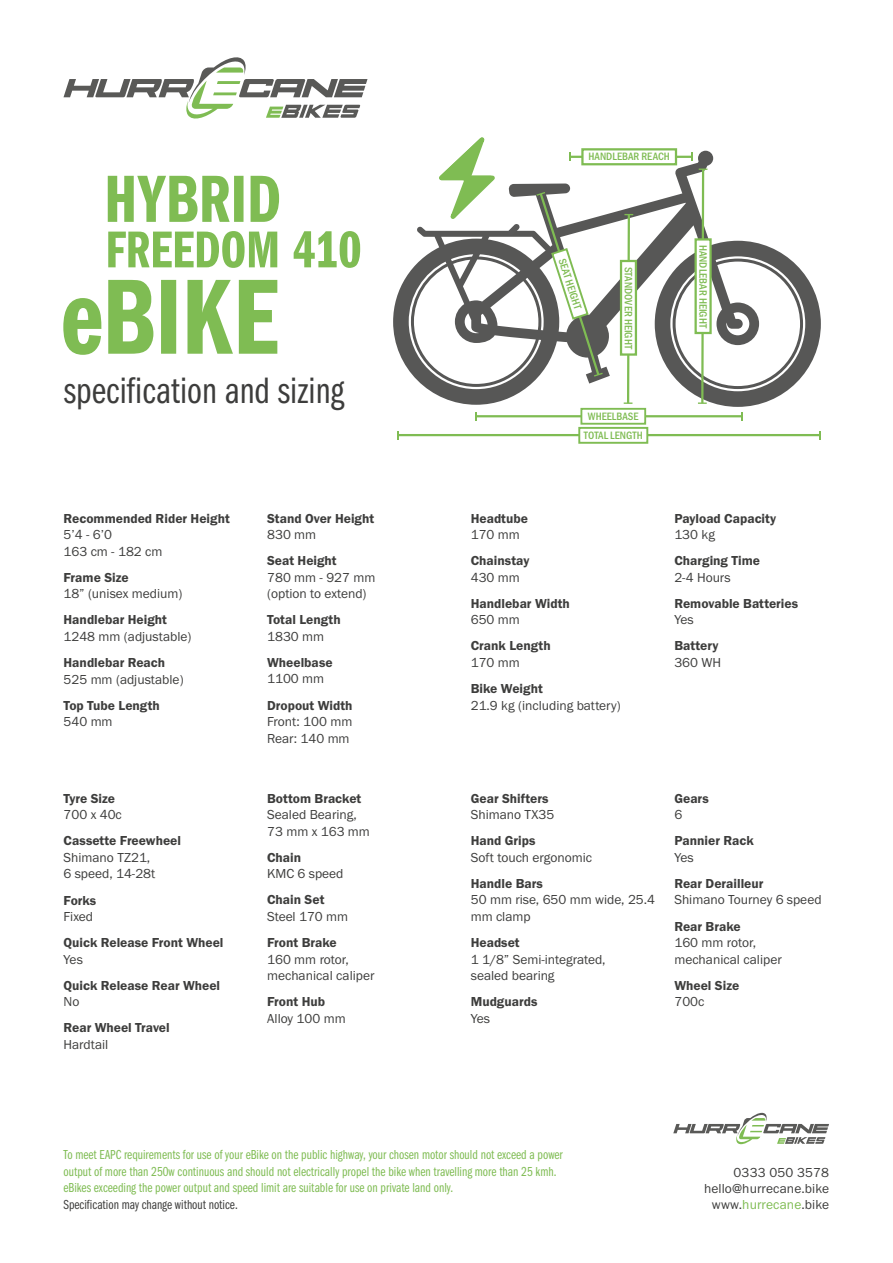
<style>
.page{position:relative;width:893px;height:1263px;background:#fff}
.page>*{position:absolute;margin:0;border:0;box-sizing:border-box;transform-origin:0 0}
.t1{font:38.1px "Franklin Gothic URW Com Boo";color:#3d3d3c}
.t2{font:13.5px/16.5px "Franklin Gothic URW Boo";color:#3d3d3c}
.t3{font:13.5px "Franklin Gothic URW Dem";color:#3d3d3c}
.t4{font:13.5px/16.5px "Franklin Gothic URW Com Boo";color:#7fbc53}
.t5{font:13.5px "Franklin Gothic URW Com Boo";color:#3d3d3c}
.t6{font:500 11.1px/19px "Franklin Gothic URW Cond";color:#7fbc53;text-align:center}
.s1{color:#7fbc53}
</style>
<div class="page">
<svg style="left:393px;top:151px;width:428px;height:256px"></svg>
<hr style="left:476px;top:415px;width:266px;height:2px;background:#7fbc53">
<svg style="left:741px;top:412px;width:2px;height:9px"></svg>
<svg style="left:624px;top:212px;width:9px;height:193px"></svg>
<svg style="left:698px;top:167px;width:9px;height:238px"></svg>
<hr style="left:570px;top:156px;width:122px;height:2px;background:#7fbc53">
<svg style="left:691px;top:152px;width:2px;height:9px"></svg>
<hr style="left:398px;top:434px;width:422px;height:2px;background:#7fbc53">
<svg style="left:819px;top:431px;width:2px;height:8px"></svg>
<div style="left:581px;top:148px;width:96px;height:17px;background:#fff;border:2px solid #7fbc53"></div>
<div style="left:694px;top:238px;width:18px;height:96px;background:#fff;border:2px solid #7fbc53"></div>
<div style="left:620px;top:260px;width:17px;height:96px;background:#fff;border:2px solid #7fbc53"></div>
<div style="left:580px;top:408px;width:66px;height:17px;background:#fff;border:2px solid #7fbc53"></div>
<div style="left:578px;top:427px;width:70px;height:17px;background:#fff;border:2px solid #7fbc53"></div>
<svg style="left:536px;top:191px;width:67px;height:186px"></svg>
<svg style="left:430px;top:137px;width:95px;height:104px"></svg>
<svg style="left:63px;top:57px;width:304px;height:62px"></svg>
<svg style="left:63px;top:280px;width:214px;height:75px"></svg>
<svg style="left:108px;top:231px;width:252px;height:37px"></svg>
<svg style="left:108px;top:176px;width:171px;height:46px"></svg>
<svg style="left:673px;top:1112px;width:156px;height:33px"></svg>
<h1 class="t1" style="left:64px;top:365px;width:282px">specification and sizing</h1>
<p class="t3" style="left:64px;top:510px;width:168px">Recommended Rider Height</p>
<p class="t2" style="left:64px;top:526px;width:100px">5’4 - 6’0<br>163 cm - 182 cm</p>
<p class="t3" style="left:64px;top:569px;width:67px">Frame Size</p>
<p class="t2" style="left:64px;top:585px;width:120px">18” (unisex medium)</p>
<p class="t3" style="left:64px;top:612px;width:105px">Handlebar Height</p>
<p class="t2" style="left:64px;top:628px;width:130px">1248 mm (adjustable)</p>
<p class="t3" style="left:64px;top:654px;width:103px">Handlebar Reach</p>
<p class="t2" style="left:64px;top:670px;width:122px">525 mm (adjustable)</p>
<p class="t3" style="left:64px;top:697px;width:98px">Top Tube Length</p>
<p class="t2" style="left:64px;top:713px;width:51px">540 mm</p>
<p class="t3" style="left:64px;top:790px;width:53px">Tyre Size</p>
<p class="t2" style="left:64px;top:806px;width:60px">700 x 40c</p>
<p class="t3" style="left:64px;top:832px;width:119px">Cassette Freewheel</p>
<p class="t2" style="left:64px;top:849px;width:93px">Shimano TZ21,<br>6 speed, 14-28t</p>
<p class="t3" style="left:64px;top:892px;width:34px">Forks</p>
<p class="t2" style="left:64px;top:908px;width:31px">Fixed</p>
<p class="t3" style="left:64px;top:934px;width:161px">Quick Release Front Wheel</p>
<p class="t2" style="left:64px;top:951px;width:21px">Yes</p>
<p class="t3" style="left:64px;top:977px;width:158px">Quick Release Rear Wheel</p>
<p class="t2" style="left:64px;top:993px;width:17px">No</p>
<p class="t3" style="left:64px;top:1019px;width:108px">Rear Wheel Travel</p>
<p class="t2" style="left:64px;top:1036px;width:46px">Hardtail</p>
<p class="t3" style="left:267px;top:510px;width:109px">Stand Over Height</p>
<p class="t2" style="left:267px;top:526px;width:51px">830 mm</p>
<p class="t3" style="left:267px;top:552px;width:71px">Seat Height</p>
<p class="t2" style="left:267px;top:569px;width:110px">780 mm - 927 mm (option to extend)</p>
<p class="t3" style="left:267px;top:611px;width:75px">Total Length</p>
<p class="t2" style="left:267px;top:628px;width:59px">1830 mm</p>
<p class="t3" style="left:267px;top:654px;width:67px">Wheelbase</p>
<p class="t2" style="left:267px;top:670px;width:59px">1100 mm</p>
<p class="t3" style="left:267px;top:697px;width:87px">Dropout Width</p>
<p class="t2" style="left:267px;top:713px;width:87px">Front: 100 mm<br>Rear: 140 mm</p>
<p class="t3" style="left:267px;top:790px;width:96px">Bottom Bracket</p>
<p class="t2" style="left:267px;top:806px;width:104px">Sealed Bearing,<br>73 mm x 163 mm</p>
<p class="t3" style="left:267px;top:849px;width:36px">Chain</p>
<p class="t2" style="left:267px;top:865px;width:78px">KMC 6 speed</p>
<p class="t3" style="left:267px;top:892px;width:59px">Chain Set</p>
<p class="t2" style="left:267px;top:908px;width:83px">Steel 170 mm</p>
<p class="t3" style="left:267px;top:934px;width:71px">Front Brake</p>
<p class="t2" style="left:267px;top:950px;width:109px">160 mm rotor, mechanical caliper</p>
<p class="t3" style="left:267px;top:993px;width:59px">Front Hub</p>
<p class="t2" style="left:267px;top:1010px;width:80px">Alloy 100 mm</p>
<p class="t6" style="left:588px;top:146px;width:83px">HANDLEBAR REACH</p>
<p class="t6" style="left:572px;top:256px;width:54px;rotate:72deg">SEAT HEIGHT</p>
<p class="t6" style="left:639px;top:267px;width:84px;rotate:90deg">STANDOVER HEIGHT</p>
<p class="t6" style="left:584px;top:406px;width:60px">WHEELBASE<br>TOTAL LENGTH</p>
<p class="t6" style="left:713px;top:245px;width:85px;rotate:90deg">HANDLEBAR HEIGHT</p>
<p class="t3" style="left:471px;top:510px;width:59px">Headtube</p>
<p class="t2" style="left:471px;top:526px;width:51px">170 mm</p>
<p class="t3" style="left:471px;top:552px;width:60px">Chainstay</p>
<p class="t2" style="left:471px;top:569px;width:51px">430 mm</p>
<p class="t3" style="left:471px;top:595px;width:101px">Handlebar Width</p>
<p class="t2" style="left:471px;top:611px;width:51px">650 mm</p>
<p class="t3" style="left:471px;top:638px;width:81px">Crank Length</p>
<p class="t2" style="left:471px;top:654px;width:51px">170 mm</p>
<p class="t3" style="left:471px;top:680px;width:73px">Bike Weight</p>
<p class="t2" style="left:471px;top:696px;width:151px">21.9 kg (including battery)</p>
<p class="t3" style="left:674px;top:510px;width:103px">Payload Capacity</p>
<p class="t2" style="left:674px;top:526px;width:42px">130 kg</p>
<p class="t3" style="left:674px;top:552px;width:87px">Charging Time</p>
<p class="t2" style="left:674px;top:569px;width:58px">2-4 Hours</p>
<p class="t3" style="left:674px;top:595px;width:125px">Removable Batteries</p>
<p class="t2" style="left:674px;top:611px;width:21px">Yes</p>
<p class="t3" style="left:674px;top:638px;width:45px">Battery</p>
<p class="t2" style="left:674px;top:654px;width:48px">360 WH</p>
<p class="t3" style="left:471px;top:790px;width:79px">Gear Shifters</p>
<p class="t2" style="left:471px;top:806px;width:85px">Shimano TX35</p>
<p class="t3" style="left:471px;top:832px;width:66px">Hand Grips</p>
<p class="t2" style="left:471px;top:849px;width:123px">Soft touch ergonomic</p>
<p class="t3" style="left:471px;top:875px;width:74px">Handle Bars</p>
<p class="t2" style="left:471px;top:891px;width:186px">50 mm rise, 650 mm wide, 25.4 mm clamp</p>
<p class="t3" style="left:471px;top:934px;width:50px">Headset</p>
<p class="t2" style="left:471px;top:950px;width:136px">1 1/8” Semi-integrated, sealed bearing</p>
<p class="t3" style="left:471px;top:993px;width:68px">Mudguards</p>
<p class="t2" style="left:471px;top:1010px;width:21px">Yes</p>
<p class="t3" style="left:674px;top:790px;width:36px">Gears</p>
<p class="t2" style="left:674px;top:806px;width:9px">6</p>
<p class="t3" style="left:674px;top:832px;width:81px">Pannier Rack</p>
<p class="t2" style="left:674px;top:849px;width:21px">Yes</p>
<p class="t3" style="left:674px;top:875px;width:91px">Rear Derailleur</p>
<p class="t2" style="left:674px;top:891px;width:149px">Shimano Tourney 6 speed</p>
<p class="t3" style="left:674px;top:918px;width:68px">Rear Brake</p>
<p class="t2" style="left:674px;top:934px;width:109px">160 mm rotor, mechanical caliper</p>
<p class="t3" style="left:674px;top:977px;width:66px">Wheel Size</p>
<p class="t2" style="left:674px;top:993px;width:32px">700c</p>
<p class="t4" style="left:64px;top:1146px;width:501px">To meet EAPC requirements for use of your eBike on the public highway, your chosen motor should not exceed a power output of more than 250w continuous and should not electrically propel the bike when travelling more than 25 kmh. eBikes exceeding the power output and speed limit are suitable for use on private land only.</p>
<p class="t5" style="left:64px;top:1195px;width:176px">Specification may change without notice.</p>
<p class="t2" style="left:704px;top:1164px;width:127px;text-align:right">0333 050 3578 hello@hurrecane.bike www.<span class="s1">hurrecane</span>.bike</p>
</div>
